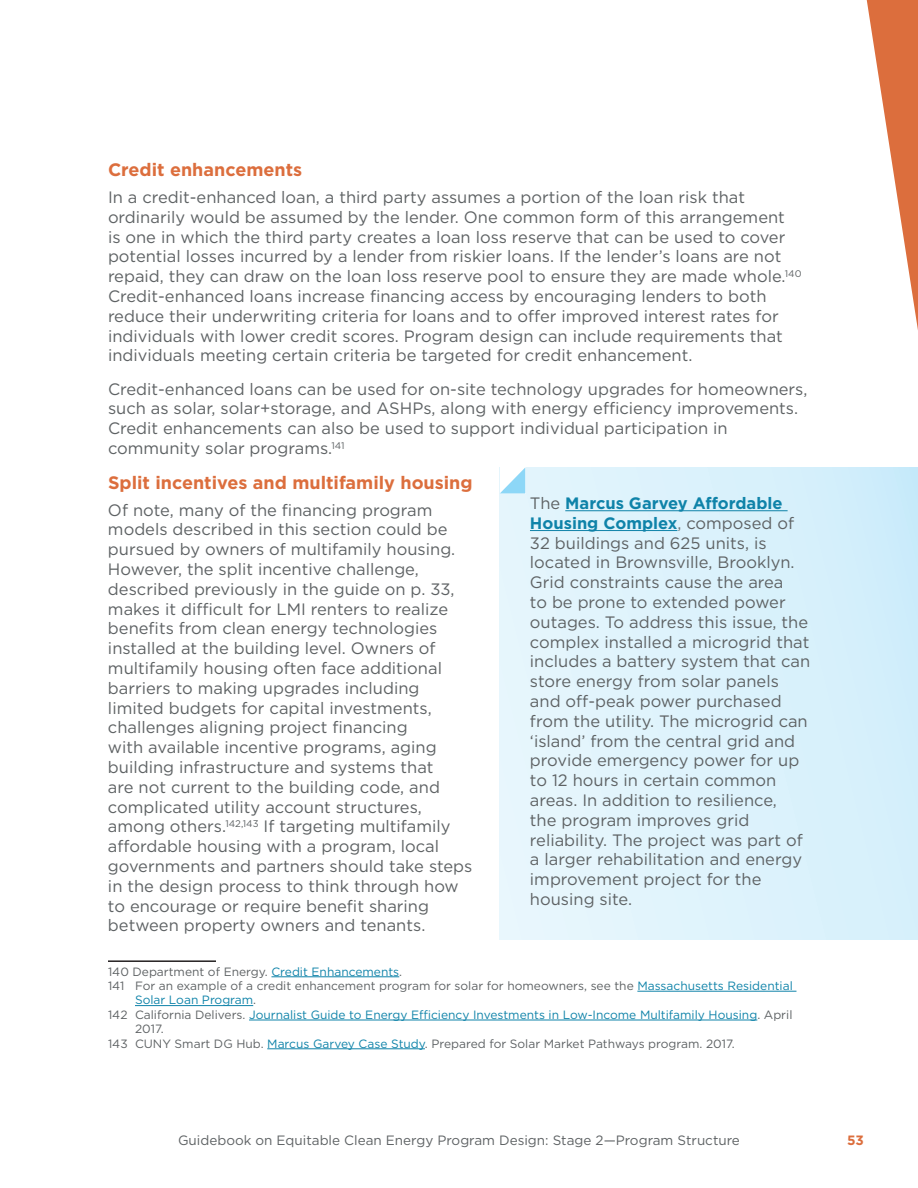
<style>
.page{position:relative;width:918px;height:1188px;background:#fff}
.page>*{position:absolute;margin:0;border:0;box-sizing:border-box;transform-origin:0 0}
.t1{font:700 18px "Gotham";color:#dc6e3d}
.t2{font:16.5px/19.8px "Gotham";color:#5e6264}
.t3{font:700 16.5px "Gotham";color:#0f83a9}
.t4{font:13.5px "Gotham";color:#5e6264}
.t5{font:700 13.5px "Gotham";color:#dc6e3d}
.t6{font:12px "Gotham";color:#5e6264}
.t7{font:12px "Gotham";color:#0f83a9}
.s1{font-weight:400;color:#5e6264}
.s2{font-weight:400;color:#707577}
.s3{color:#0f83a9}
.s4{color:#5e6264}
</style>
<div class="page">
<svg style="left:866px;top:0;width:52px;height:330px"></svg>
<div style="left:500px;top:468px;width:418px;height:472px;background:#ddf2fc"></div>
<hr style="left:267px;top:1048px;width:158px;height:1px;background:#0f83a9">
<hr style="left:249px;top:1020px;width:508px;height:1px;background:#0f83a9">
<hr style="left:135px;top:1005px;width:118px;height:1px;background:#0f83a9">
<hr style="left:637px;top:991px;width:159px;height:1px;background:#0f83a9">
<hr style="left:271px;top:976px;width:128px;height:1px;background:#0f83a9">
<hr style="left:108px;top:960px;width:108px;height:2px;background:#231f20">
<hr style="left:530px;top:530px;width:147px;height:1px;background:#0f83a9">
<hr style="left:565px;top:510px;width:223px;height:1px;background:#0f83a9">
<svg style="left:500px;top:468px;width:25px;height:26px"></svg>
<h2 class="t1" style="left:108px;top:158px;width:196px">Credit enhancements</h2>
<p class="t2" style="left:108px;top:187px;width:695px">In a credit-enhanced loan, a third party assumes a portion of the loan risk that ordinarily would be assumed by the lender. One common form of this arrangement<br>is one in which the third party creates a loan loss reserve that can be used to cover potential losses incurred by a lender from riskier loans. If the lender’s loans are not repaid, they can draw on the loan loss reserve pool to ensure they are made whole.<sup>140<br></sup>Credit-enhanced loans increase fnancing access by encouraging lenders to both reduce their underwriting criteria for loans and to ofer improved interest rates for individuals with lower credit scores. Program design can include requirements that individuals meeting certain criteria be targeted for credit enhancement.</p>
<p class="t2" style="left:108px;top:379px;width:701px">Credit-enhanced loans can be used for on-site technology upgrades for homeowners, such as solar, solar+storage, and ASHPs, along with energy efciency improvements.<br>Credit enhancements can also be used to support individual participation in community solar programs.<sup>141</sup></p>
<h2 class="t1" style="left:108px;top:471px;width:366px">Split incentives and multifamily housing</h2>
<p class="t2" style="left:108px;top:500px;width:326px">Of note, many of the fnancing program</p>
<p class="t3" style="left:530px;top:492px;width:254px"><span class="s1">The</span> Marcus Garvey Afordable</p>
<p class="t2" style="left:108px;top:519px;width:341px">models described in this section could be</p>
<p class="t3" style="left:530px;top:512px;width:266px">Housing Complex<span class="s2">,</span> <span class="s1">composed of</span></p>
<p class="t2" style="left:530px;top:533px;width:238px">32 buildings and 625 units, is</p>
<p class="t2" style="left:108px;top:539px;width:349px">pursued by owners of multifamily housing.</p>
<p class="t2" style="left:530px;top:552px;width:266px">located in Brownsville, Brooklyn.</p>
<p class="t2" style="left:108px;top:559px;width:312px">However, the split incentive challenge,</p>
<p class="t2" style="left:530px;top:572px;width:255px">Grid constraints cause the area</p>
<p class="t2" style="left:108px;top:579px;width:348px">described previously in the guide on p. 33, makes it difcult for LMI renters to realize</p>
<p class="t2" style="left:530px;top:592px;width:280px">to be prone to extended power outages. To address this issue, the</p>
<p class="t2" style="left:108px;top:618px;width:331px">benefts from clean energy technologies</p>
<p class="t2" style="left:530px;top:632px;width:281px">complex installed a microgrid that</p>
<p class="t2" style="left:108px;top:638px;width:336px">installed at the building level. Owners of multifamily housing often face additional</p>
<p class="t2" style="left:530px;top:651px;width:282px">includes a battery system that can store energy from solar panels</p>
<p class="t2" style="left:108px;top:678px;width:313px">barriers to making upgrades including</p>
<p class="t2" style="left:530px;top:691px;width:253px">and of-peak power purchased</p>
<p class="t2" style="left:108px;top:698px;width:325px">limited budgets for capital investments,</p>
<p class="t2" style="left:530px;top:711px;width:279px">from the utility. The microgrid can</p>
<p class="t2" style="left:108px;top:717px;width:330px">challenges aligning project fnancing with available incentive programs, aging</p>
<p class="t2" style="left:530px;top:731px;width:271px">‘island’ from the central grid and provide emergency power for up</p>
<p class="t2" style="left:108px;top:757px;width:327px">building infrastructure and systems that</p>
<p class="t2" style="left:530px;top:770px;width:248px">to 12 hours in certain common</p>
<p class="t2" style="left:108px;top:777px;width:333px">are not current to the building code, and</p>
<p class="t2" style="left:530px;top:790px;width:249px">areas. In addition to resilience,</p>
<p class="t2" style="left:108px;top:797px;width:316px">complicated utility account structures,</p>
<p class="t2" style="left:530px;top:810px;width:221px">the program improves grid</p>
<p class="t2" style="left:108px;top:816px;width:344px">among others.<sup>142,143</sup> If targeting multifamily</p>
<p class="t2" style="left:530px;top:830px;width:274px">reliability. The project was part of</p>
<p class="t2" style="left:108px;top:836px;width:333px">afordable housing with a program, local</p>
<p class="t2" style="left:530px;top:849px;width:274px">a larger rehabilitation and energy</p>
<p class="t2" style="left:108px;top:856px;width:366px">governments and partners should take steps</p>
<p class="t2" style="left:530px;top:869px;width:233px">improvement project for the</p>
<p class="t2" style="left:108px;top:876px;width:352px">in the design process to think through how</p>
<p class="t2" style="left:530px;top:889px;width:104px">housing site.</p>
<p class="t2" style="left:108px;top:896px;width:323px">to encourage or require beneft sharing between property owners and tenants.</p>
<p class="t6" style="left:108px;top:964px;width:296px">140 Department of Energy. <span class="s3">Credit Enhancements</span>.</p>
<p class="t6" style="left:108px;top:978px;width:686px">141 For an example of a credit enhancement program for solar for homeowners, see the <span class="s3">Massachusetts Residential</span></p>
<p class="t7" style="left:135px;top:992px;width:123px">Solar Loan Program<span class="s4">.</span></p>
<p class="t7" style="left:108px;top:1007px;width:686px"><span class="s4">142 California Delivers.</span> Journalist Guide to Energy Efciency Investments in Low-Income Multifamily Housing<span class="s4">. April</span></p>
<p class="t6" style="left:135px;top:1021px;width:30px">2017.</p>
<p class="t6" style="left:108px;top:1036px;width:628px">143 CUNY Smart DG Hub. <span class="s3">Marcus Garvey Case Study</span>. Prepared for Solar Market Pathways program. 2017.</p>
<p class="t4" style="left:178px;top:1131px;width:563px">Guidebook on Equitable Clean Energy Program Design: Stage 2—Program Structure</p>
<p class="t5" style="left:847px;top:1131px;width:18px">53</p>
</div>
